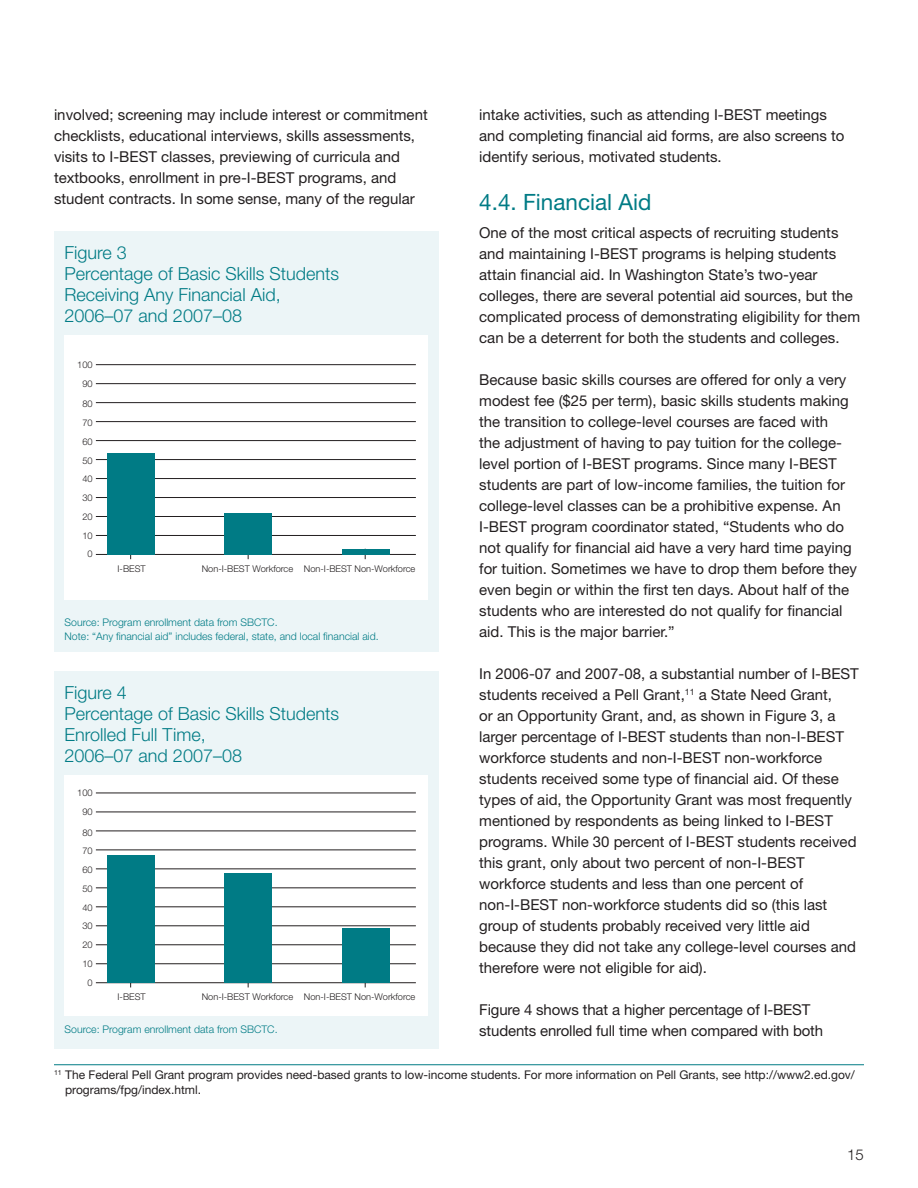
<style>
.page{position:relative;width:918px;height:1188px;background:#fff}
.page>*{position:absolute;margin:0;border:0;box-sizing:border-box;transform-origin:0 0}
.t1{font:22.5px "Helvetica Neue";color:#007b85}
.t2{font:300 18px/21px "Helvetica Neue";color:#007b85}
.t3{font:15px/21px "Helvetica Neue";color:#231f20}
.t4{font:300 15px "Helvetica Neue";color:#231f20}
.t5{font:12px/15px "Helvetica Neue";color:#231f20}
.t6{font:300 10.5px/13.5px "Helvetica Neue";color:#007b85}
.t7{font:300 9.3px/18.8px "Helvetica Neue";color:#231f20;text-align:center}
</style>
<div class="page">
<div style="left:54px;top:231px;width:385px;height:421px;background:#ecf5f7"></div>
<div style="left:65px;top:335px;width:363px;height:264px;background:#fff"></div>
<hr style="left:96px;top:402px;width:319px;height:1px;background:#231f20">
<hr style="left:96px;top:383px;width:319px;height:1px;background:#231f20">
<hr style="left:96px;top:364px;width:319px;height:1px;background:#231f20">
<hr style="left:96px;top:421px;width:319px;height:1px;background:#231f20">
<hr style="left:96px;top:440px;width:319px;height:1px;background:#231f20">
<hr style="left:96px;top:459px;width:319px;height:1px;background:#231f20">
<hr style="left:96px;top:478px;width:319px;height:1px;background:#231f20">
<hr style="left:96px;top:497px;width:319px;height:1px;background:#231f20">
<hr style="left:96px;top:516px;width:319px;height:1px;background:#231f20">
<hr style="left:96px;top:535px;width:319px;height:1px;background:#231f20">
<hr style="left:96px;top:554px;width:319px;height:1px;background:#231f20">
<div style="left:107px;top:453px;width:47px;height:102px;background:#007b85"></div>
<div style="left:224px;top:513px;width:48px;height:42px;background:#007b85"></div>
<div style="left:342px;top:549px;width:47px;height:6px;background:#007b85"></div>
<div style="left:54px;top:671px;width:385px;height:378px;background:#ecf5f7"></div>
<div style="left:65px;top:775px;width:363px;height:241px;background:#fff"></div>
<hr style="left:96px;top:831px;width:319px;height:1px;background:#231f20">
<hr style="left:96px;top:812px;width:319px;height:1px;background:#231f20">
<hr style="left:96px;top:793px;width:319px;height:1px;background:#231f20">
<hr style="left:96px;top:850px;width:319px;height:1px;background:#231f20">
<hr style="left:96px;top:869px;width:319px;height:1px;background:#231f20">
<hr style="left:96px;top:888px;width:319px;height:1px;background:#231f20">
<hr style="left:96px;top:907px;width:319px;height:1px;background:#231f20">
<hr style="left:96px;top:926px;width:319px;height:1px;background:#231f20">
<hr style="left:96px;top:945px;width:319px;height:1px;background:#231f20">
<hr style="left:96px;top:964px;width:319px;height:1px;background:#231f20">
<hr style="left:96px;top:982px;width:319px;height:1px;background:#231f20">
<div style="left:107px;top:856px;width:47px;height:127px;background:#007b85"></div>
<div style="left:224px;top:874px;width:48px;height:109px;background:#007b85"></div>
<div style="left:342px;top:929px;width:47px;height:54px;background:#007b85"></div>
<hr style="left:54px;top:1064px;width:810px;height:1px;background:#007b85">
<p class="t3" style="left:54px;top:104px;width:375px">involved; screening may include interest or commitment checklists, educational interviews, skills assessments, visits to I-BEST classes, previewing of curricula and textbooks, enrollment in pre-I-BEST programs, and student contracts. In some sense, many of the regular</p>
<p class="t3" style="left:479px;top:104px;width:367px">intake activities, such as attending I-BEST meetings and completing financial aid forms, are also screens to identify serious, motivated students.</p>
<p class="t1" style="left:479px;top:188px;width:174px">4.4. Financial Aid</p>
<p class="t3" style="left:479px;top:222px;width:382px">One of the most critical aspects of recruiting students and maintaining I-BEST programs is helping students attain financial aid. In Washington State’s two-year colleges, there are several potential aid sources, but the complicated process of demonstrating eligibility for them can be a deterrent for both the students and colleges.</p>
<p class="t3" style="left:479px;top:369px;width:379px">Because basic skills courses are offered for only a very modest fee ($25 per term), basic skills students making the transition to college-level courses are faced with<br>the adjustment of having to pay tuition for the college&shy;level portion of I-BEST programs. Since many I-BEST students are part of low-income families, the tuition for college-level classes can be a prohibitive expense. An I-BEST program coordinator stated, “Students who do not qualify for financial aid have a very hard time paying for tuition. Sometimes we have to drop them before they even begin or within the first ten days. About half of the students who are interested do not qualify for financial aid. This is the major barrier.”</p>
<p class="t3" style="left:479px;top:663px;width:381px">In 2006-07 and 2007-08, a substantial number of I-BEST students received a Pell Grant,<sup>11</sup> a State Need Grant,<br>or an Opportunity Grant, and, as shown in Figure 3, a larger percentage of I-BEST students than non-I-BEST workforce students and non-I-BEST non-workforce students received some type of financial aid. Of these types of aid, the Opportunity Grant was most frequently mentioned by respondents as being linked to I-BEST programs. While 30 percent of I-BEST students received this grant, only about two percent of non-I-BEST workforce students and less than one percent of non-I-BEST non-workforce students did so (this last group of students probably received very little aid because they did not take any college-level courses and therefore were not eligible for aid).</p>
<p class="t3" style="left:479px;top:999px;width:345px">Figure 4 shows that a higher percentage of I-BEST students enrolled full time when compared with both</p>
<p class="t2" style="left:65px;top:241px;width:276px">Figure 3<br>Percentage of Basic Skills Students<br>Receiving Any Financial Aid,<br>2006–07 and 2007–08</p>
<p class="t7" style="left:77px;top:355px;width:17px">100</p>
<p class="t7" style="left:82px;top:374px;width:12px">90</p>
<p class="t7" style="left:82px;top:394px;width:12px">80</p>
<p class="t7" style="left:82px;top:413px;width:12px">70<br>60<br>50<br>40<br>30<br>20<br>10<br>0</p>
<p class="t7" style="left:118px;top:559px;width:30px">I-BEST</p>
<p class="t7" style="left:202px;top:559px;width:215px">Non-I-BEST Workforce Non-I-BEST Non-Workforce</p>
<p class="t6" style="left:65px;top:616px;width:316px">Source: Program enrollment data from SBCTC.<br>Note: “Any financial aid” includes federal, state, and local financial aid.</p>
<p class="t2" style="left:65px;top:681px;width:276px">Figure 4<br>Percentage of Basic Skills Students<br>Enrolled Full Time,<br>2006–07 and 2007–08</p>
<p class="t7" style="left:77px;top:783px;width:17px">100</p>
<p class="t7" style="left:82px;top:803px;width:12px">90</p>
<p class="t7" style="left:82px;top:823px;width:12px">80</p>
<p class="t7" style="left:82px;top:841px;width:12px">70<br>60<br>50<br>40<br>30<br>20<br>10<br>0</p>
<p class="t7" style="left:118px;top:987px;width:30px">I-BEST</p>
<p class="t7" style="left:202px;top:987px;width:215px">Non-I-BEST Workforce Non-I-BEST Non-Workforce</p>
<p class="t6" style="left:65px;top:1022px;width:215px">Source: Program enrollment data from SBCTC.</p>
<p class="t5" style="left:65px;top:1067px;width:791px;text-indent:-11px"><sup>11</sup> The Federal Pell Grant program provides need-based grants to low-income students. For more information on Pell Grants, see http://www2.ed.gov/ programs/fpg/index.html.</p>
<p class="t4" style="left:847px;top:1145px;width:18px">15</p>
</div>
